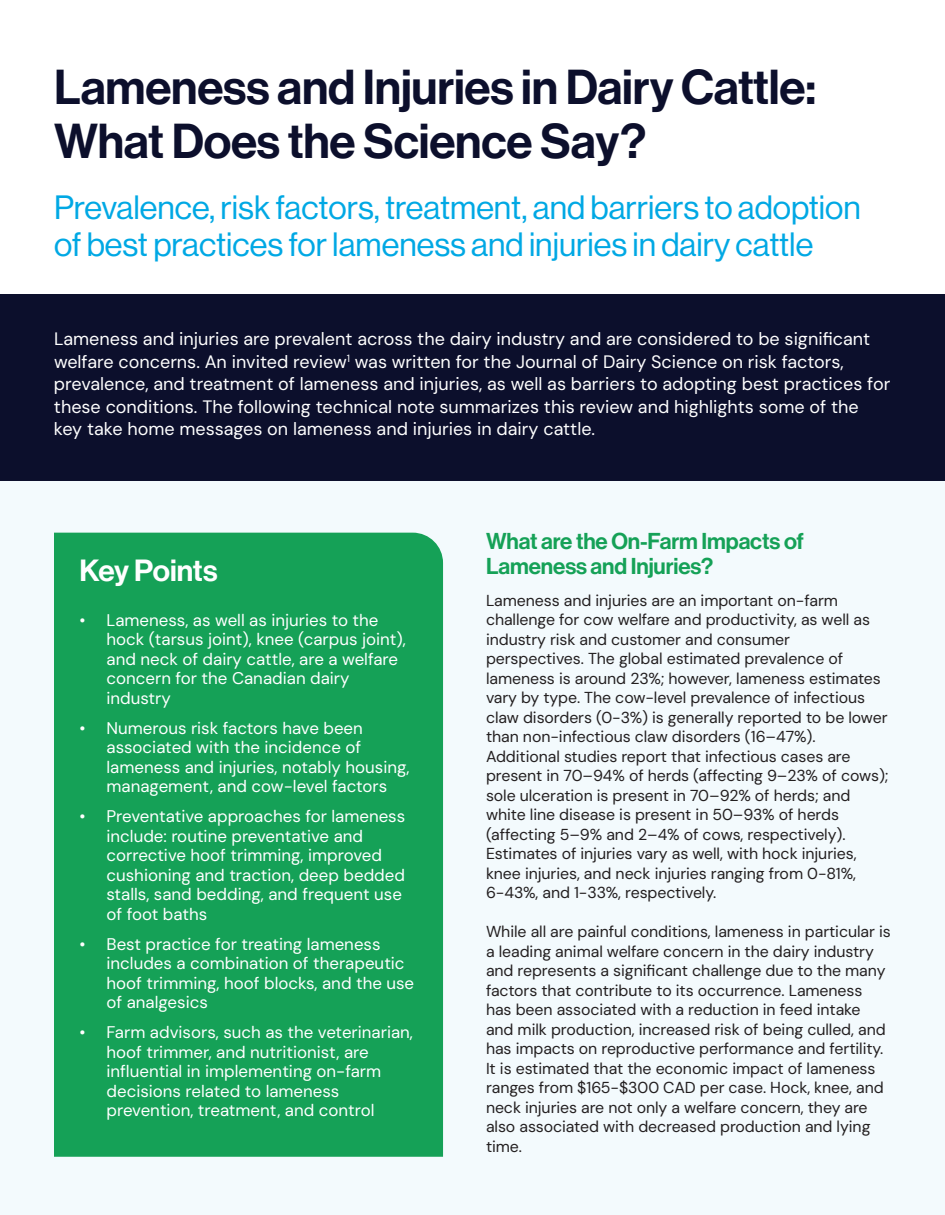
<style>
.page{position:relative;width:945px;height:1215px;background:#fff}
.page>*{position:absolute;margin:0;border:0;box-sizing:border-box;transform-origin:0 0}
.t1{font:48px/54px "Neue Haas Display Mediu";letter-spacing:-.005em;color:#0c0f2c}
.t2{font:33px/37.5px "Neue Haas Display";color:#00a8e4}
.t3{font:30px "Neue Haas Display Mediu";letter-spacing:-.01em;color:#fff}
.t4{font:22.5px/25.5px "Neue Haas Display Mediu";letter-spacing:-.005em;color:#15a157}
.t5{font:18px/22.5px "DM Sans";color:#fff}
.t6{font:16.8px/19.5px "DM Sans";color:#fff}
.t7{font:15.9px/19.5px "DM Sans";letter-spacing:-.005em;color:#231f20}
</style>
<div class="page">
<div style="left:0;top:474px;width:945px;height:741px;background:#f3fafd"></div>
<div style="left:0;top:294px;width:945px;height:187px;background:#0c0f2c"></div>
<div style="left:54px;top:533px;width:389px;height:624px;background:#15a157"></div>
<h1 class="t1" style="left:54px;top:61px;width:764px">Lameness and Injuries in Dairy Cattle:<br>What Does the Science Say?</h1>
<h2 class="t2" style="left:54px;top:188px;width:808px">Prevalence, risk factors, treatment, and barriers to adoption of best practices for lameness and injuries in dairy cattle</h2>
<p class="t5" style="left:54px;top:328px;width:838px">Lameness and injuries are prevalent across the dairy industry and are considered to be significant welfare concerns. An invited review<sup>1</sup> was written for the Journal of Dairy Science on risk factors, prevalence, and treatment of lameness and injuries, as well as barriers to adopting best practices for these conditions. The following technical note summarizes this review and highlights some of the key take home messages on lameness and injuries in dairy cattle.</p>
<h3 class="t3" style="left:80px;top:553px;width:140px">Key Points</h3>
<p class="t6" style="left:107px;top:610px;width:301px;text-indent:-27px">• Lameness, as well as injuries to the hock (tarsus joint), knee (carpus joint), and neck of dairy cattle, are a welfare concern for the Canadian dairy industry</p>
<p class="t6" style="left:107px;top:718px;width:305px;text-indent:-27px">• Numerous risk factors have been associated with the incidence of lameness and injuries, notably housing, management, and cow-level factors</p>
<p class="t6" style="left:107px;top:807px;width:300px;text-indent:-27px">• Preventative approaches for lameness include: routine preventative and corrective hoof trimming, improved cushioning and traction, deep bedded stalls, sand bedding, and frequent use of foot baths</p>
<p class="t6" style="left:107px;top:934px;width:309px;text-indent:-27px">• Best practice for treating lameness includes a combination of therapeutic hoof trimming, hoof blocks, and the use of analgesics</p>
<p class="t6" style="left:107px;top:1023px;width:308px;text-indent:-27px">• Farm advisors, such as the veterinarian, hoof trimmer, and nutritionist, are influential in implementing on-farm decisions related to lameness prevention, treatment, and control</p>
<h3 class="t4" style="left:486px;top:528px;width:320px">What are the On-Farm Impacts of<br>Lameness and Injuries?</h3>
<p class="t7" style="left:486px;top:590px;width:404px">Lameness and injuries are an important on-farm challenge for cow welfare and productivity, as well as industry risk and customer and consumer perspectives. The global estimated prevalence of lameness is around 23%; however, lameness estimates vary by type. The cow-level prevalence of infectious claw disorders (0-3%) is generally reported to be lower than non-infectious claw disorders (16–47%).<br>Additional studies report that infectious cases are present in 70–94% of herds (affecting 9–23% of cows); sole ulceration is present in 70–92% of herds; and white line disease is present in 50–93% of herds (affecting 5–9% and 2–4% of cows, respectively).<br>Estimates of injuries vary as well, with hock injuries, knee injuries, and neck injuries ranging from 0-81%, 6-43%, and 1-33%, respectively.</p>
<p class="t7" style="left:486px;top:922px;width:406px">While all are painful conditions, lameness in particular is a leading animal welfare concern in the dairy industry and represents a significant challenge due to the many factors that contribute to its occurrence. Lameness has been associated with a reduction in feed intake and milk production, increased risk of being culled, and has impacts on reproductive performance and fertility.<br>It is estimated that the economic impact of lameness ranges from $165-$300 CAD per case. Hock, knee, and neck injuries are not only a welfare concern, they are also associated with decreased production and lying time.</p>
</div>
